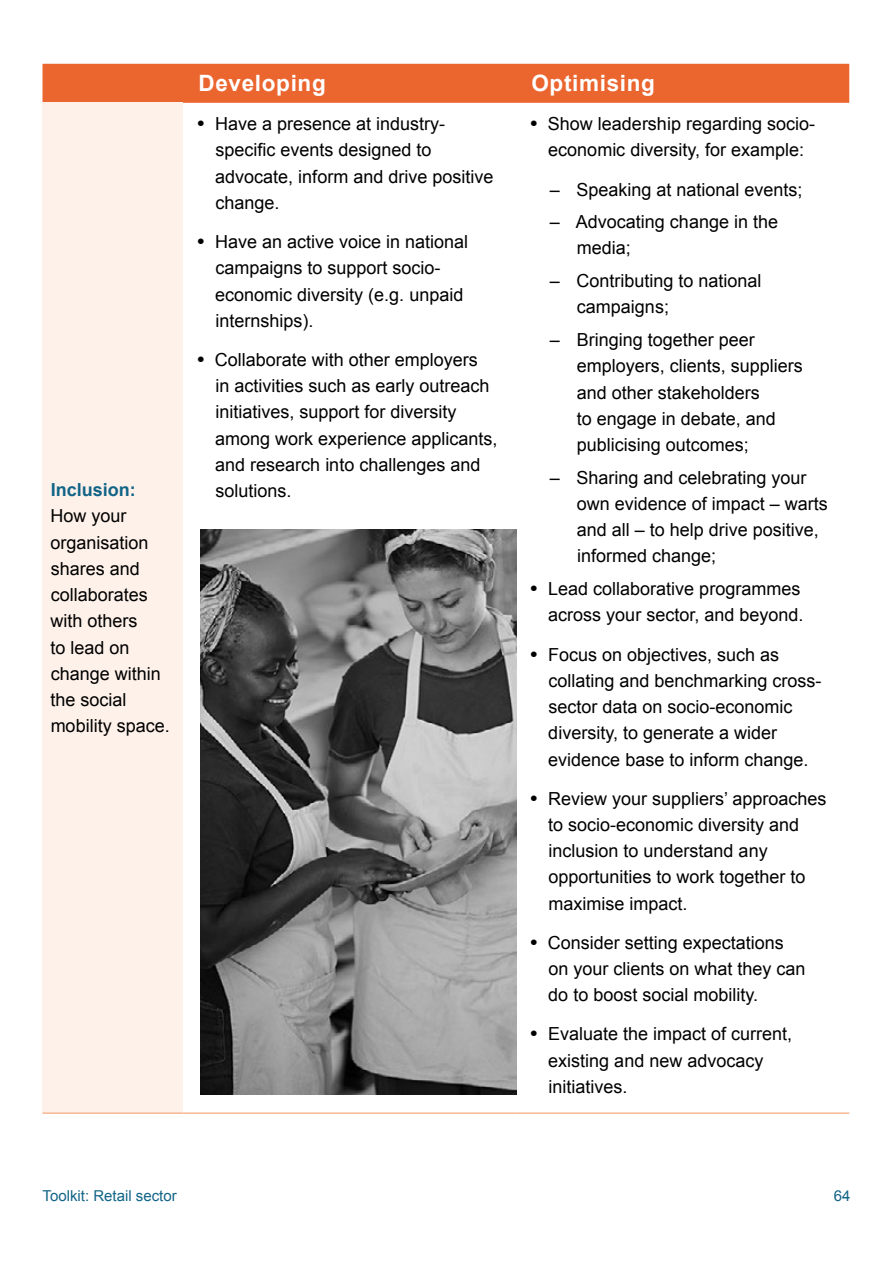
<style>
.page{position:relative;width:893px;height:1263px;background:#fff}
.page>*{position:absolute;margin:0;border:0;box-sizing:border-box;transform-origin:0 0}
.t1{font:700 22.5px "Arial";letter-spacing:.03em;color:#fff}
.t2{font:18px/26.2px "Arial";color:#000}
.t3{font:700 18px "Arial";color:#116487}
.t4{font:15px "Arial";color:#116487}
.s1{font-weight:700;font-size:19.5px}
</style>
<div class="page">
<div style="left:43px;top:64px;width:806px;height:39px;background:#eb652e"></div>
<div style="left:43px;top:103px;width:140px;height:1010px;background:#fef1ea"></div>
<hr style="left:43px;top:1112px;width:140px;height:2px;background:#f7b893">
<hr style="left:183px;top:1112px;width:333px;height:2px;background:#f7b893">
<hr style="left:516px;top:1112px;width:333px;height:2px;background:#f7b893">
<img style="left:200px;top:529px;width:316px;height:565px">
<p class="t3" style="left:51px;top:478px;width:87px">Inclusion:</p>
<p class="t2" style="left:50px;top:503px;width:121px">How your organisation shares and collaborates with others<br>to lead on change within the social mobility space.</p>
<p class="t1" style="left:198px;top:69px;width:129px">Developing</p>
<p class="t1" style="left:531px;top:69px;width:125px">Optimising</p>
<p class="t2" style="left:215px;top:111px;width:280px;text-indent:-18px"><span class="s1">•</span> Have a presence at industry&shy;specific events designed to advocate, inform and drive positive change.</p>
<p class="t2" style="left:215px;top:229px;width:254px;text-indent:-18px"><span class="s1">•</span> Have an active voice in national campaigns to support socio&shy;economic diversity (e.g. unpaid internships).</p>
<p class="t2" style="left:215px;top:347px;width:284px;text-indent:-18px"><span class="s1">•</span> Collaborate with other employers<br>in activities such as early outreach initiatives, support for diversity among work experience applicants, and research into challenges and solutions.</p>
<p class="t2" style="left:530px;top:111px;width:286px;text-align:center"><span class="s1">•</span> Show leadership regarding socio&shy;economic diversity, for example:</p>
<p class="t2" style="left:550px;top:176px;width:254px">– Speaking at national events;</p>
<p class="t2" style="left:577px;top:209px;width:203px;text-indent:-27px">– Advocating change in the media;</p>
<p class="t2" style="left:577px;top:268px;width:186px;text-indent:-27px">– Contributing to national campaigns;</p>
<p class="t2" style="left:577px;top:327px;width:228px;text-indent:-27px">– Bringing together peer employers, clients, suppliers and other stakeholders<br>to engage in debate, and publicising outcomes;</p>
<p class="t2" style="left:577px;top:464px;width:253px;text-indent:-27px">– Sharing and celebrating your own evidence of impact – warts and all – to help drive positive, informed change;</p>
<p class="t2" style="left:530px;top:576px;width:274px;text-align:right"><span class="s1">•</span> Lead collaborative programmes across your sector, and beyond.</p>
<p class="t2" style="left:548px;top:641px;width:275px;text-indent:-18px"><span class="s1">•</span> Focus on objectives, such as collating and benchmarking cross&shy;sector data on socio-economic diversity, to generate a wider evidence base to inform change.</p>
<p class="t2" style="left:548px;top:785px;width:280px;text-indent:-18px"><span class="s1">•</span> Review your suppliers’ approaches to socio-economic diversity and inclusion to understand any opportunities to work together to maximise impact.</p>
<p class="t2" style="left:548px;top:929px;width:259px;text-indent:-18px"><span class="s1">•</span> Consider setting expectations on your clients on what they can do to boost social mobility.</p>
<p class="t2" style="left:548px;top:1021px;width:245px;text-indent:-18px"><span class="s1">•</span> Evaluate the impact of current, existing and new advocacy initiatives.</p>
<p class="t4" style="left:43px;top:1186px;width:136px">Toolkit: Retail sector</p>
<p class="t4" style="left:834px;top:1186px;width:18px">64</p>
</div>
